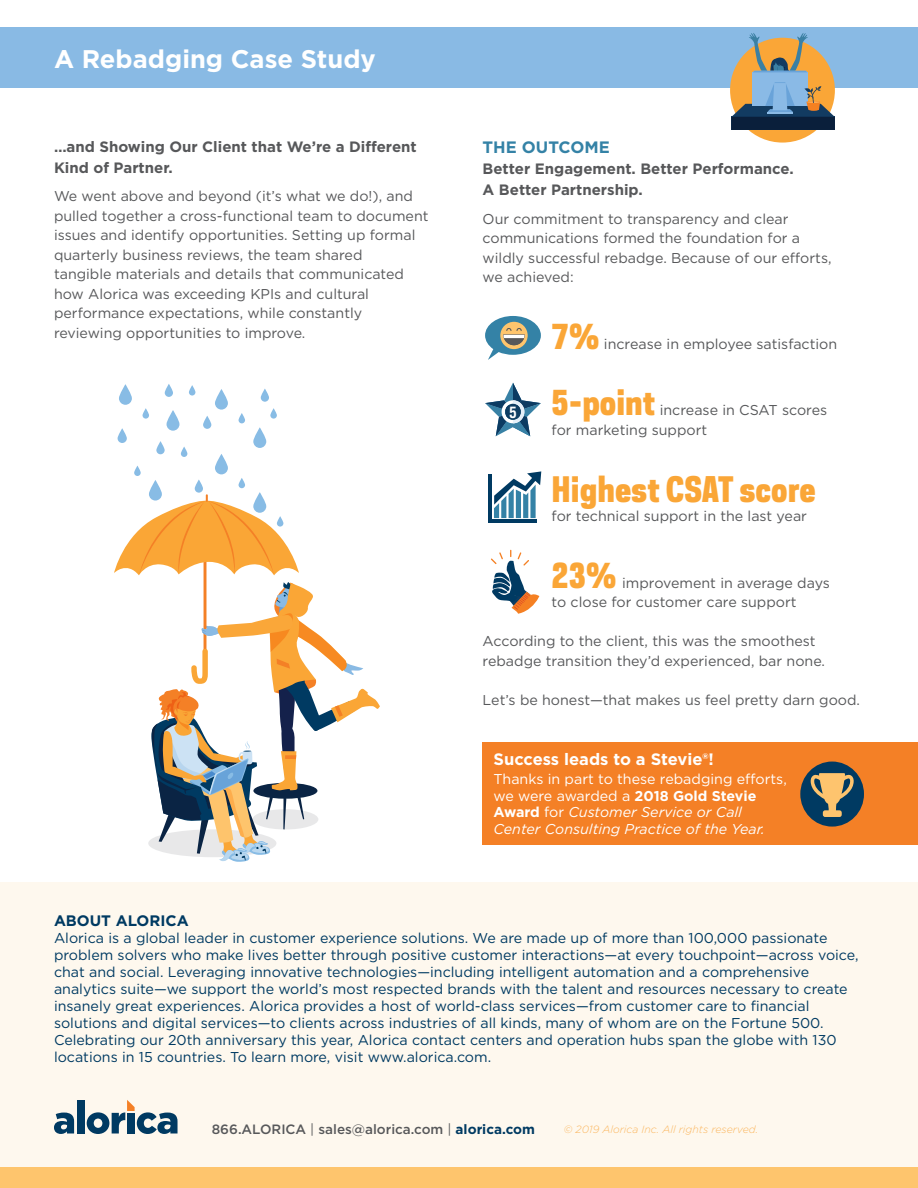
<style>
.page{position:relative;width:918px;height:1188px;background:#fff}
.page>*{position:absolute;margin:0;border:0;box-sizing:border-box;transform-origin:0 0}
.t1{font:800 33px "Polaris Condensed";color:#faa637}
.t2{font:700 25.5px "Gotham";color:#fff}
.t3{font:700 16.5px "Gotham";color:#fff}
.t4{font:700 16.5px "Gotham";color:#3482a6}
.t5{font:700 15.15px "Gotham";color:#003a62}
.t6{font:700 15px/21px "Gotham";color:#57585a}
.t7{font:700 14.85px "Polaris Condensed";color:#fff}
.t8{font:14.25px/19.5px "Gotham";color:#57585a}
.t9{font:14.25px/17.1px "Gotham";color:#003a62}
.t10{font:14.25px/16.5px "Gotham";color:#fff}
.t11{font:italic 14.25px "Gotham";color:#fff}
.t12{font:500 13.5px "Gotham";color:#57585a}
.t13{font:italic 300 10.5px "Gotham";color:#fbb65e}
.s1{font-weight:700}
.s2{font-style:italic}
.s3{font-weight:400}
.s4{font-weight:700;color:#003a62}
</style>
<div class="page">
<div style="left:483px;top:742px;width:435px;height:103px;background:#f48026"></div>
<div style="left:0;top:882px;width:918px;height:294px;background:#fef8ee"></div>
<div style="left:0;top:1168px;width:918px;height:20px;background:#fec56d"></div>
<div style="left:0;top:27px;width:918px;height:60px;background:#89bae4"></div>
<svg style="left:485px;top:316px;width:56px;height:44px"></svg>
<svg style="left:485px;top:383px;width:56px;height:53px"></svg>
<svg style="left:491px;top:550px;width:49px;height:64px"></svg>
<hr style="left:488px;top:475px;width:4px;height:48px;background:#003a62">
<hr style="left:488px;top:519px;width:49px;height:4px;background:#003a62">
<svg style="left:494px;top:471px;width:47px;height:47px"></svg>
<div style="left:730px;top:38px;width:105px;height:105px;background:#faa637;border-radius:50%"></div>
<svg style="left:731px;top:33px;width:104px;height:97px"></svg>
<svg style="left:189px;top:385px;width:6px;height:11px"></svg>
<svg style="left:118px;top:428px;width:9px;height:15px"></svg>
<svg style="left:270px;top:408px;width:7px;height:11px"></svg>
<svg style="left:119px;top:384px;width:13px;height:21px"></svg>
<svg style="left:143px;top:408px;width:6px;height:11px"></svg>
<svg style="left:165px;top:384px;width:8px;height:13px"></svg>
<svg style="left:167px;top:410px;width:12px;height:21px"></svg>
<div style="left:181px;top:447px;width:6px;height:10px;background:#88bce5;border-radius:3px"></div>
<svg style="left:203px;top:416px;width:8px;height:13px"></svg>
<svg style="left:215px;top:389px;width:13px;height:21px"></svg>
<svg style="left:239px;top:413px;width:6px;height:10px"></svg>
<svg style="left:261px;top:389px;width:8px;height:13px"></svg>
<svg style="left:253px;top:427px;width:13px;height:21px"></svg>
<svg style="left:134px;top:466px;width:7px;height:10px"></svg>
<svg style="left:156px;top:441px;width:9px;height:13px"></svg>
<svg style="left:149px;top:480px;width:13px;height:21px"></svg>
<svg style="left:195px;top:480px;width:8px;height:13px"></svg>
<svg style="left:215px;top:454px;width:13px;height:20px"></svg>
<svg style="left:239px;top:478px;width:6px;height:10px"></svg>
<hr style="left:204px;top:536px;width:2px;height:142px;background:#f48026">
<svg style="left:114px;top:494px;width:185px;height:81px"></svg>
<svg style="left:151px;top:582px;width:229px;height:280px"></svg>
<svg style="left:54px;top:1113px;width:20px;height:21px"></svg>
<div style="left:77px;top:1100px;width:7px;height:34px;background:#003a62"></div>
<svg style="left:87px;top:1100px;width:91px;height:34px"></svg>
<div style="left:800px;top:762px;width:64px;height:65px;background:#003a62;border-radius:50%"></div>
<svg style="left:811px;top:773px;width:43px;height:44px"></svg>
<p class="t2" style="left:54px;top:42px;width:323px">A Rebadging Case Study</p>
<p class="t6" style="left:54px;top:136px;width:364px">…and Showing Our Client that We’re a Different<br>Kind of Partner.</p>
<p class="t8" style="left:54px;top:186px;width:376px">We went above and beyond (it’s what we do!), and pulled together a cross-functional team to document issues and identify opportunities. Setting up formal quarterly business reviews, the team shared<br>tangible materials and details that communicated how Alorica was exceeding KPIs and cultural performance expectations, while constantly reviewing opportunities to improve.</p>
<p class="t4" style="left:483px;top:136px;width:129px">THE OUTCOME</p>
<p class="t6" style="left:483px;top:158px;width:313px">Better Engagement. Better Performance.<br>A Better Partnership.</p>
<p class="t8" style="left:483px;top:209px;width:351px">Our commitment to transparency and clear communications formed the foundation for a wildly successful rebadge. Because of our efforts, we achieved:</p>
<p class="t1" style="left:552px;top:314px;width:50px">7%</p>
<p class="t8" style="left:604px;top:334px;width:235px">increase in employee satisfaction</p>
<p class="t1" style="left:552px;top:381px;width:105px">5-point</p>
<p class="t8" style="left:552px;top:400px;width:277px;text-indent:108px">increase in CSAT scores for marketing support</p>
<p class="t1" style="left:552px;top:467px;width:266px">Highest CSAT score</p>
<p class="t8" style="left:552px;top:506px;width:257px">for technical support in the last year</p>
<p class="t1" style="left:552px;top:553px;width:67px">23%</p>
<p class="t7" style="left:509px;top:402px;width:9px">5</p>
<p class="t8" style="left:552px;top:573px;width:280px;text-indent:71px">improvement in average days to close for customer care support</p>
<p class="t8" style="left:483px;top:631px;width:344px">According to the client, this was the smoothest rebadge transition they’d experienced, bar none.</p>
<p class="t8" style="left:483px;top:690px;width:379px">Let’s be honest—that makes us feel pretty darn good.</p>
<p class="t3" style="left:494px;top:748px;width:222px">Success leads to a Stevie®!</p>
<p class="t10" style="left:494px;top:770px;width:295px">Thanks in part to these rebadging efforts, we were awarded a <span class="s1">2018 Gold Stevie<br>Award</span> for <span class="s2">Customer Service or Call</span></p>
<p class="t11" style="left:494px;top:819px;width:273px">Center Consulting Practice of the Year.</p>
<p class="t5" style="left:54px;top:910px;width:136px">ABOUT ALORICA</p>
<p class="t9" style="left:54px;top:929px;width:806px">Alorica is a global leader in customer experience solutions. We are made up of more than 100,000 passionate problem solvers who make lives better through positive customer interactions—at every touchpoint—across voice, chat and social. Leveraging innovative technologies—including intelligent automation and a comprehensive analytics suite—we support the world’s most respected brands with the talent and resources necessary to create insanely great experiences. Alorica provides a host of world-class services—from customer care to financial solutions and digital services—to clients across industries of all kinds, many of whom are on the Fortune 500.<br>Celebrating our 20th anniversary this year, Alorica contact centers and operation hubs span the globe with 130 locations in 15 countries. To learn more, visit www.alorica.com.</p>
<p class="t12" style="left:212px;top:1120px;width:325px">866.ALORICA <span class="s3">|</span> sales@alorica.com <span class="s3">|</span> <span class="s4">alorica.com</span></p>
<p class="t13" style="left:564px;top:1123px;width:196px">© 2019 Alorica Inc. All rights reserved.</p>
</div>
